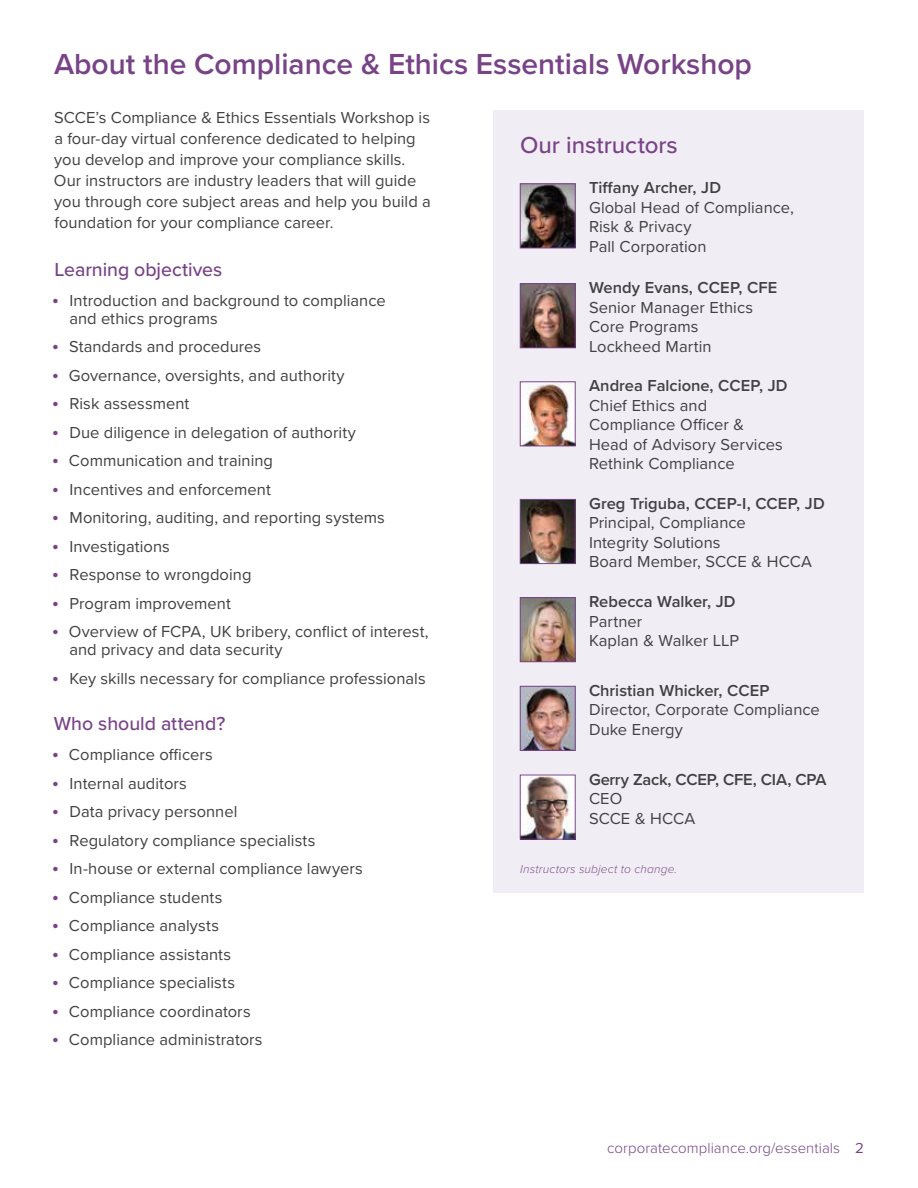
<style>
.page{position:relative;width:918px;height:1188px;background:#fff}
.page>*{position:absolute;margin:0;border:0;box-sizing:border-box;transform-origin:0 0}
.t1{font:600 30px "Proxima Nova";color:#784387}
.t2{font:500 24px "Proxima Nova";color:#784387}
.t3{font:500 19.5px "Proxima Nova";letter-spacing:-.005em;color:#784387}
.t4{font:16.5px/19.5px "Proxima Nova";letter-spacing:.005em;color:#414042}
.t5{font:600 16.5px "Proxima Nova";color:#414042}
.t6{font:300 15px "Proxima Nova";letter-spacing:.005em;color:#784387}
.t7{font:italic 300 12px "Proxima Nova";letter-spacing:.015em;color:#815290}
.s1{font-size:20.7px;color:#784387}
.s2{font-weight:400}
</style>
<div class="page">
<div style="left:493px;top:110px;width:371px;height:783px;background:#f1edf4"></div>
<img style="left:522px;top:186px;width:52px;height:60px">
<div style="left:520px;top:184px;width:56px;height:64px;border:1px solid #784387"></div>
<img style="left:522px;top:285px;width:52px;height:61px">
<div style="left:520px;top:283px;width:56px;height:65px;border:1px solid #784387"></div>
<img style="left:522px;top:383px;width:52px;height:61px">
<div style="left:520px;top:381px;width:56px;height:65px;border:1px solid #784387"></div>
<img style="left:522px;top:501px;width:52px;height:61px">
<div style="left:520px;top:499px;width:56px;height:65px;border:1px solid #784387"></div>
<img style="left:522px;top:599px;width:52px;height:61px">
<div style="left:520px;top:597px;width:56px;height:65px;border:1px solid #784387"></div>
<img style="left:522px;top:688px;width:52px;height:61px">
<div style="left:520px;top:686px;width:56px;height:65px;border:1px solid #784387"></div>
<img style="left:522px;top:777px;width:52px;height:60px">
<div style="left:520px;top:775px;width:56px;height:64px;border:1px solid #784387"></div>
<h1 class="t1" style="left:54px;top:41px;width:700px">About the Compliance &amp; Ethics Essentials Workshop</h1>
<p class="t4" style="left:54px;top:106px;width:378px;line-height:21px">SCCE’s Compliance &amp; Ethics Essentials Workshop is a four‑day virtual conference dedicated to helping you develop and improve your compliance skills.<br>Our instructors are industry leaders that will guide you through core subject areas and help you build a foundation for your compliance career.</p>
<p class="t3" style="left:55px;top:255px;width:169px">Learning objectives</p>
<p class="t4" style="left:69px;top:291px;width:318px;line-height:18px;text-indent:-18px"><span class="s1">•</span> Introduction and background to compliance and ethics programs</p>
<p class="t4" style="left:52px;top:336px;width:211px"><span class="s1">•</span> Standards and procedures</p>
<p class="t4" style="left:52px;top:365px;width:294px"><span class="s1">•</span> Governance, oversights, and authority</p>
<p class="t4" style="left:52px;top:393px;width:139px"><span class="s1">•</span> Risk assessment</p>
<p class="t4" style="left:52px;top:422px;width:306px"><span class="s1">•</span> Due diligence in delegation of authority</p>
<p class="t4" style="left:52px;top:450px;width:223px"><span class="s1">•</span> Communication and training</p>
<p class="t4" style="left:52px;top:479px;width:221px"><span class="s1">•</span> Incentives and enforcement</p>
<p class="t4" style="left:52px;top:507px;width:334px"><span class="s1">•</span> Monitoring, auditing, and reporting systems</p>
<p class="t4" style="left:52px;top:536px;width:120px"><span class="s1">•</span> Investigations</p>
<p class="t4" style="left:52px;top:564px;width:201px"><span class="s1">•</span> Response to wrongdoing</p>
<p class="t4" style="left:52px;top:593px;width:181px"><span class="s1">•</span> Program improvement</p>
<p class="t4" style="left:69px;top:622px;width:361px;line-height:18px;text-indent:-18px"><span class="s1">•</span> Overview of FCPA, UK bribery, conflict of interest, and privacy and data security</p>
<p class="t4" style="left:52px;top:668px;width:375px"><span class="s1">•</span> Key skills necessary for compliance professionals</p>
<p class="t3" style="left:54px;top:709px;width:173px">Who should attend?</p>
<p class="t4" style="left:52px;top:744px;width:162px"><span class="s1">•</span> Compliance officers</p>
<p class="t4" style="left:52px;top:773px;width:137px"><span class="s1">•</span> Internal auditors</p>
<p class="t4" style="left:52px;top:801px;width:187px"><span class="s1">•</span> Data privacy personnel</p>
<p class="t4" style="left:52px;top:830px;width:265px"><span class="s1">•</span> Regulatory compliance specialists</p>
<p class="t4" style="left:52px;top:858px;width:312px"><span class="s1">•</span> In-house or external compliance lawyers</p>
<p class="t4" style="left:52px;top:887px;width:172px"><span class="s1">•</span> Compliance students</p>
<p class="t4" style="left:52px;top:915px;width:169px"><span class="s1">•</span> Compliance analysts</p>
<p class="t4" style="left:52px;top:944px;width:181px"><span class="s1">•</span> Compliance assistants</p>
<p class="t4" style="left:52px;top:972px;width:185px"><span class="s1">•</span> Compliance specialists</p>
<p class="t4" style="left:52px;top:1001px;width:200px"><span class="s1">•</span> Compliance coordinators</p>
<p class="t4" style="left:52px;top:1029px;width:212px"><span class="s1">•</span> Compliance administrators</p>
<h2 class="t2" style="left:520px;top:127px;width:159px">Our instructors</h2>
<p class="t5" style="left:589px;top:176px;width:134px">Tiffany Archer, JD</p>
<p class="t4" style="left:589px;top:197px;width:206px">Global Head of Compliance,<br>Risk &amp; Privacy<br>Pall Corporation</p>
<p class="t5" style="left:589px;top:275px;width:190px">Wendy Evans, CCEP, CFE</p>
<p class="t4" style="left:589px;top:297px;width:166px">Senior Manager Ethics<br>Core Programs<br>Lockheed Martin</p>
<p class="t5" style="left:589px;top:374px;width:200px">Andrea Falcione, CCEP, JD</p>
<p class="t4" style="left:589px;top:395px;width:195px">Chief Ethics and<br>Compliance Officer &amp;<br>Head of Advisory Services<br>Rethink Compliance</p>
<p class="t5" style="left:589px;top:491px;width:237px">Greg Triguba, CCEP-I, CCEP, JD</p>
<p class="t4" style="left:589px;top:513px;width:224px">Principal, Compliance<br>Integrity Solutions<br>Board Member, SCCE &amp; HCCA</p>
<p class="t5" style="left:589px;top:589px;width:148px">Rebecca Walker, JD</p>
<p class="t4" style="left:589px;top:611px;width:152px">Partner<br>Kaplan &amp; Walker LLP</p>
<p class="t5" style="left:589px;top:678px;width:182px">Christian Whicker, CCEP</p>
<p class="t4" style="left:589px;top:699px;width:232px">Director, Corporate Compliance<br>Duke Energy</p>
<p class="t5" style="left:589px;top:767px;width:239px">Gerry Zack, CCEP, CFE, CIA, CPA</p>
<p class="t4" style="left:589px;top:788px;width:108px;line-height:20.1px">CEO<br>SCCE &amp; HCCA</p>
<p class="t7" style="left:520px;top:860px;width:159px">Instructors subject to change.</p>
<p class="t6" style="left:607px;top:1137px;width:258px">corporatecompliance.org/essentials <span class="s2">2</span></p>
</div>
